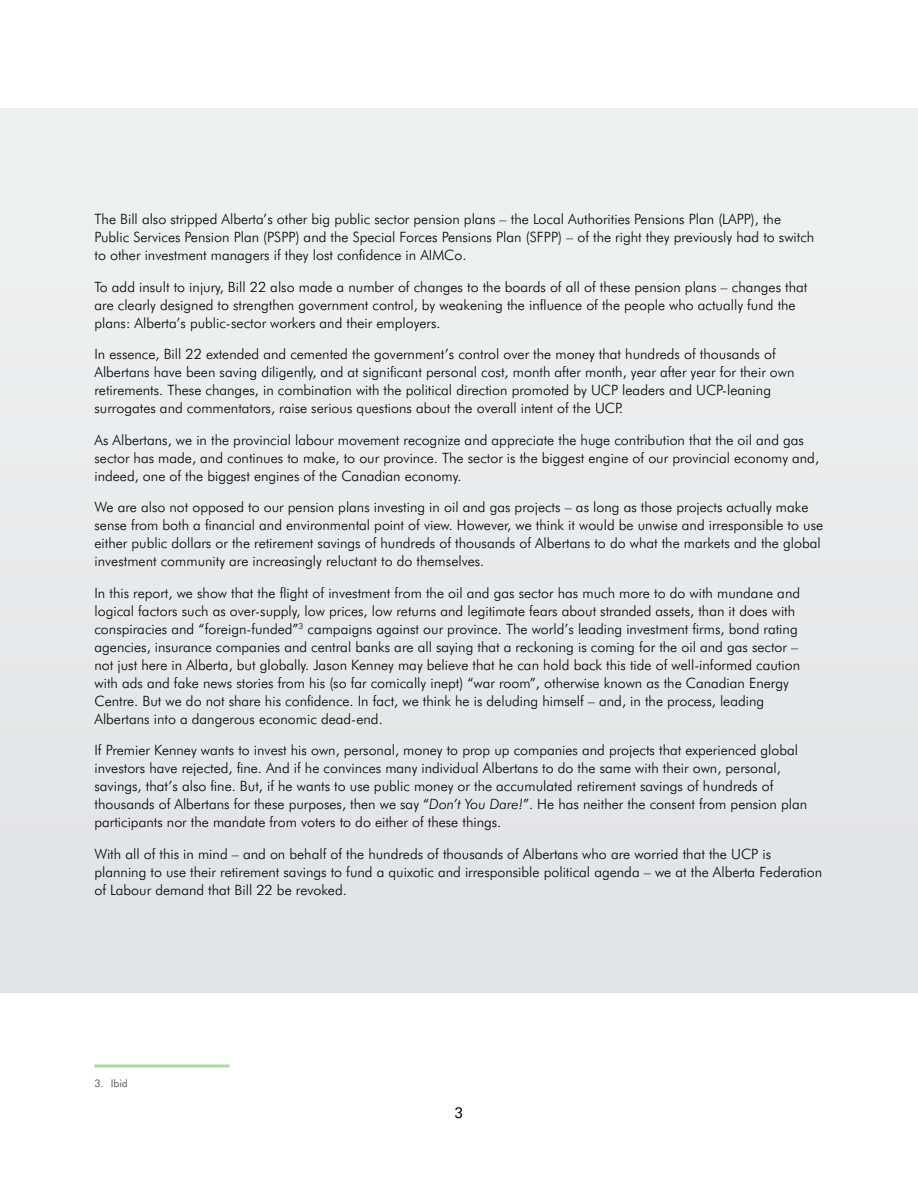
<style>
.page{position:relative;width:918px;height:1188px;background:#fff}
.page>*{position:absolute;margin:0;border:0;box-sizing:border-box;transform-origin:0 0}
.t1{font:15px "Futura BT";color:#000}
.t2{font:300 14.25px/18px "Futura BT";color:#000}
.t3{font:10.5px "Futura BT";color:#58595b}
.s1{font-style:italic}
</style>
<div class="page">
<div style="left:0;top:108px;width:918px;height:884px;background:#e9eaeb"></div>
<hr style="left:94px;top:1064px;width:136px;height:3px;background:#b1d89c">
<p class="t2" style="left:94px;top:210px;width:721px">The Bill also stripped Alberta’s other big public sector pension plans – the Local Authorities Pensions Plan (LAPP), the<br>Public Services Pension Plan (PSPP) and the Special Forces Pensions Plan (SFPP) – of the right they previously had to switch to other investment managers if they lost confidence in AIMCo.</p>
<p class="t2" style="left:94px;top:278px;width:714px">To add insult to injury, Bill 22 also made a number of changes to the boards of all of these pension plans – changes that are clearly designed to strengthen government control, by weakening the influence of the people who actually fund the plans: Alberta’s public-sector workers and their employers.</p>
<p class="t2" style="left:94px;top:345px;width:702px">In essence, Bill 22 extended and cemented the government’s control over the money that hundreds of thousands of Albertans have been saving diligently, and at significant personal cost, month after month, year after year for their own retirements. These changes, in combination with the political direction promoted by UCP leaders and UCP-leaning surrogates and commentators, raise serious questions about the overall intent of the UCP.</p>
<p class="t2" style="left:94px;top:431px;width:726px">As Albertans, we in the provincial labour movement recognize and appreciate the huge contribution that the oil and gas sector has made, and continues to make, to our province. The sector is the biggest engine of our provincial economy and, indeed, one of the biggest engines of the Canadian economy.</p>
<p class="t2" style="left:94px;top:498px;width:730px">We are also not opposed to our pension plans investing in oil and gas projects – as long as those projects actually make sense from both a financial and environmental point of view. However, we think it would be unwise and irresponsible to use either public dollars or the retirement savings of hundreds of thousands of Albertans to do what the markets and the global investment community are increasingly reluctant to do themselves.</p>
<p class="t2" style="left:94px;top:584px;width:707px">In this report, we show that the flight of investment from the oil and gas sector has much more to do with mundane and logical factors such as over-supply, low prices, low returns and legitimate fears about stranded assets, than it does with conspiracies and “foreign-funded”<sup>3</sup> campaigns against our province. The world’s leading investment firms, bond rating agencies, insurance companies and central banks are all saying that a reckoning is coming for the oil and gas sector – not just here in Alberta, but globally. Jason Kenney may believe that he can hold back this tide of well-informed caution with ads and fake news stories from his (so far comically inept) “war room”, otherwise known as the Canadian Energy Centre. But we do not share his confidence. In fact, we think he is deluding himself – and, in the process, leading Albertans into a dangerous economic dead-end.</p>
<p class="t2" style="left:95px;top:741px;width:714px">If Premier Kenney wants to invest his own, personal, money to prop up companies and projects that experienced global investors have rejected, fine. And if he convinces many individual Albertans to do the same with their own, personal, savings, that’s also fine. But, if he wants to use public money or the accumulated retirement savings of hundreds of thousands of Albertans for these purposes, then we say “<span class="s1">Don’t You Dare!</span>”. He has neither the consent from pension plan participants nor the mandate from voters to do either of these things.</p>
<p class="t2" style="left:95px;top:845px;width:729px">With all of this in mind – and on behalf of the hundreds of thousands of Albertans who are worried that the UCP is planning to use their retirement savings to fund a quixotic and irresponsible political agenda – we at the Alberta Federation of Labour demand that Bill 22 be revoked.</p>
<p class="t3" style="left:94px;top:1077px;width:35px">3. Ibid</p>
<p class="t1" style="left:455px;top:1104px;width:10px">3</p>
</div>
